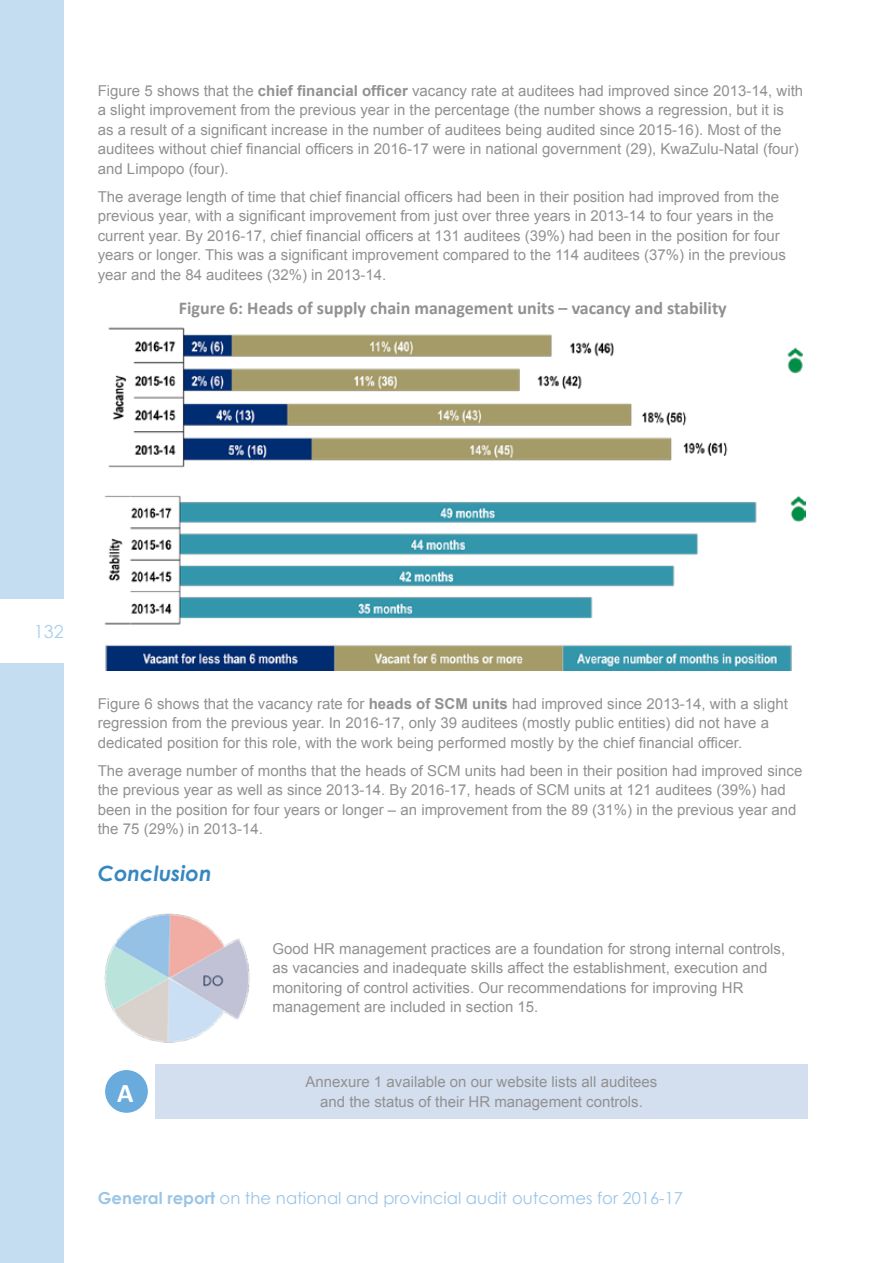
<style>
.page{position:relative;width:893px;height:1263px;background:#fff}
.page>*{position:absolute;margin:0;border:0;box-sizing:border-box;transform-origin:0 0}
.t1{font:700 27px "Calibri";color:#fff}
.t2{font:italic 700 21px "Century Gothic";color:#3487c1}
.t3{font:700 18px "Calibri";color:#929191}
.t4{font:18px "Century Gothic";color:#abceea}
.t5{font:16.5px "Century Gothic";color:#9bc5e6}
.t6{font:15px/19.5px "Arial";color:#929191}
.s1{font-weight:700}
</style>
<div class="page">
<div style="left:0;top:0;width:64px;height:1263px;background:#c5ddf0"></div>
<div style="left:0;top:600px;width:69px;height:63px;background:#fff"></div>
<img style="left:104px;top:327px;width:702px;height:343px">
<img style="left:104px;top:913px;width:146px;height:130px">
<div style="left:155px;top:1064px;width:653px;height:55px;background:#d3deef"></div>
<div style="left:105px;top:1070px;width:43px;height:43px;background:#69abdc;border-radius:50%"></div>
<p class="t6" style="left:98px;top:81px;width:707px">Figure 5 shows that the <span class="s1">chief financial officer</span> vacancy rate at auditees had improved since 2013-14, with a slight improvement from the previous year in the percentage (the number shows a regression, but it is as a result of a significant increase in the number of auditees being audited since 2015-16). Most of the auditees without chief financial officers in 2016-17 were in national government (29), KwaZulu-Natal (four) and Limpopo (four).</p>
<p class="t6" style="left:98px;top:187px;width:690px">The average length of time that chief financial officers had been in their position had improved from the previous year, with a significant improvement from just over three years in 2013-14 to four years in the current year. By 2016-17, chief financial officers at 131 auditees (39%) had been in the position for four years or longer. This was a significant improvement compared to the 114 auditees (37%) in the previous year and the 84 auditees (32%) in 2013-14.</p>
<p class="t3" style="left:179px;top:297px;width:549px">Figure 6: Heads of supply chain management units – vacancy and stability</p>
<p class="t4" style="left:34px;top:621px;width:31px">132</p>
<p class="t6" style="left:98px;top:694px;width:692px">Figure 6 shows that the vacancy rate for <span class="s1">heads of SCM units</span> had improved since 2013-14, with a slight regression from the previous year. In 2016-17, only 39 auditees (mostly public entities) did not have a dedicated position for this role, with the work being performed mostly by the chief financial officer.</p>
<p class="t6" style="left:98px;top:761px;width:706px">The average number of months that the heads of SCM units had been in their position had improved since the previous year as well as since 2013-14. By 2016-17, heads of SCM units at 121 auditees (39%) had been in the position for four years or longer – an improvement from the 89 (31%) in the previous year and the 75 (29%) in 2013-14.</p>
<h2 class="t2" style="left:98px;top:859px;width:115px">Conclusion</h2>
<p class="t6" style="left:272px;top:939px;width:514px">Good HR management practices are a foundation for strong internal controls, as vacancies and inadequate skills affect the establishment, execution and monitoring of control activities. Our recommendations for improving HR management are included in section 15.</p>
<h1 class="t1" style="left:117px;top:1075px;width:18px">A</h1>
<p class="t6" style="left:306px;top:1072px;width:353px;text-align:center">Annexure 1 available on our website lists all auditees and the status of their HR management controls.</p>
<p class="t5" style="left:98px;top:1188px;width:587px"><span class="s1">General report</span> on the national and provincial audit outcomes for 2016-17</p>
</div>
